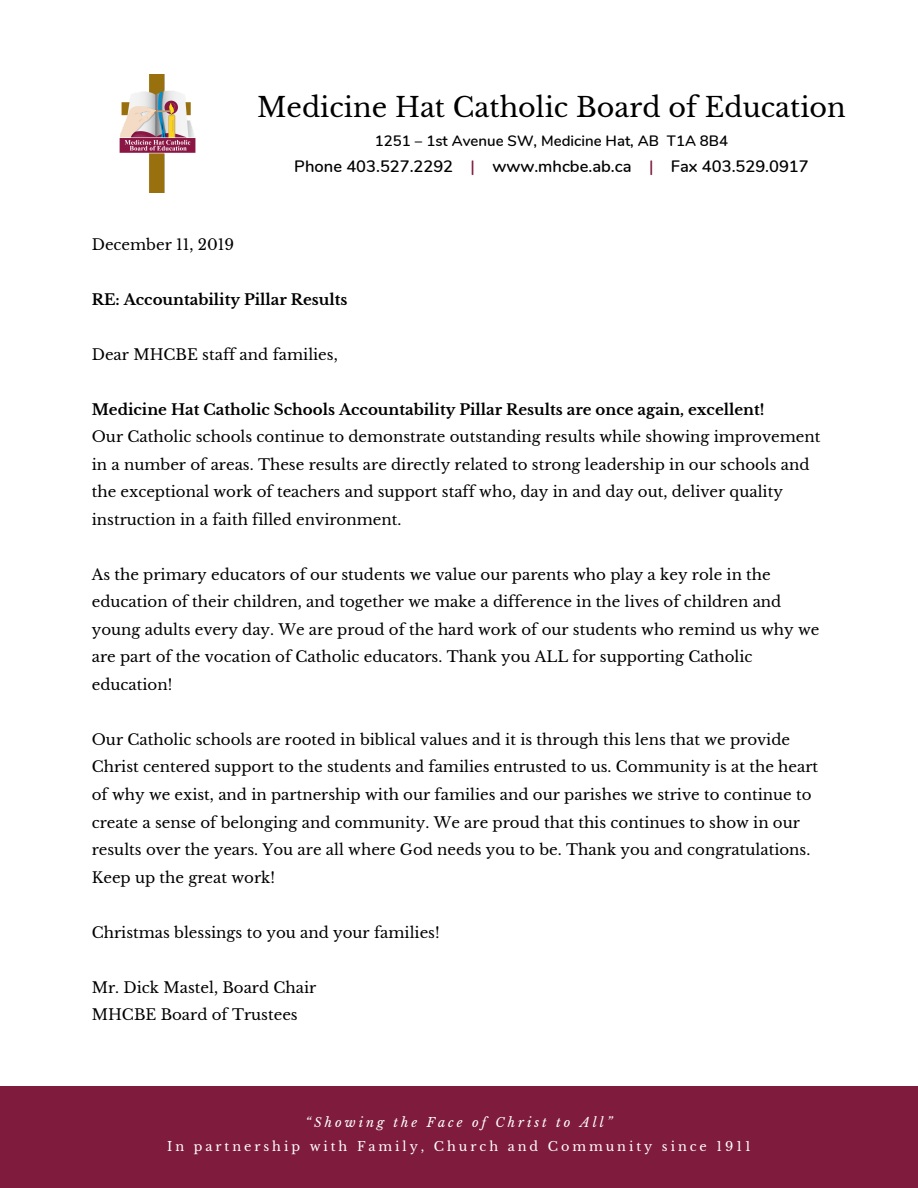
<style>
.page{position:relative;width:918px;height:1188px;background:#fff}
.page>*{position:absolute;margin:0;border:0;box-sizing:border-box;transform-origin:0 0}
.t1{font:27px "Libre Baskerville";color:#000}
.t2{font:600 16.5px "Nunito";color:#000}
.t3{font:15px/27.5px "Libre Baskerville";color:#000}
.t4{font:700 15px "Libre Baskerville";color:#000}
.t5{font:600 15px "Nunito";color:#000}
.t6{font:12.75px "Libre Baskerville";letter-spacing:.23em;color:#fff}
.t7{font:italic 12.75px "Libre Baskerville";letter-spacing:.23em;color:#fff}
.s1{color:#7f1b3d}
</style>
<div class="page">
<div style="left:0;top:1086px;width:918px;height:102px;background:#7f1b3d"></div>
<img style="left:119px;top:74px;width:77px;height:118px">
<h1 class="t1" style="left:257px;top:91px;width:590px">Medicine Hat Catholic Board of Education</h1>
<p class="t5" style="left:375px;top:131px;width:355px">1251 – 1st Avenue SW, Medicine Hat, AB T1A 8B4</p>
<p class="t2" style="left:294px;top:155px;width:516px">Phone 403.527.2292 <span class="s1">|</span> www.mhcbe.ab.ca <span class="s1">|</span> Fax 403.529.0917</p>
<p class="t3" style="left:92px;top:231px;width:144px">December 11, 2019</p>
<p class="t4" style="left:92px;top:290px;width:257px">RE: Accountability Pillar Results</p>
<p class="t3" style="left:92px;top:341px;width:248px">Dear MHCBE staff and families,</p>
<p class="t4" style="left:92px;top:400px;width:674px">Medicine Hat Catholic Schools Accountability Pillar Results are once again, excellent!</p>
<p class="t3" style="left:92px;top:423px;width:730px">Our Catholic schools continue to demonstrate outstanding results while showing improvement in a number of areas. These results are directly related to strong leadership in our schools and the exceptional work of teachers and support staff who, day in and day out, deliver quality instruction in a faith filled environment.</p>
<p class="t3" style="left:92px;top:561px;width:729px">As the primary educators of our students we value our parents who play a key role in the education of their children, and together we make a difference in the lives of children and young adults every day. We are proud of the hard work of our students who remind us why we are part of the vocation of Catholic educators. Thank you ALL for supporting Catholic education!</p>
<p class="t3" style="left:92px;top:726px;width:728px">Our Catholic schools are rooted in biblical values and it is through this lens that we provide Christ centered support to the students and families entrusted to us. Community is at the heart of why we exist, and in partnership with our families and our parishes we strive to continue to create a sense of belonging and community. We are proud that this continues to show in our results over the years. You are all where God needs you to be. Thank you and congratulations.<br>Keep up the great work!</p>
<p class="t3" style="left:92px;top:919px;width:349px">Christmas blessings to you and your families!</p>
<p class="t3" style="left:92px;top:974px;width:226px">Mr. Dick Mastel, Board Chair<br>MHCBE Board of Trustees</p>
<p class="t7" style="left:306px;top:1115px;width:308px">“Showing the Face of Christ to All”</p>
<p class="t6" style="left:167px;top:1138px;width:585px">In partnership with Family, Church and Community since 1911</p>
</div>
